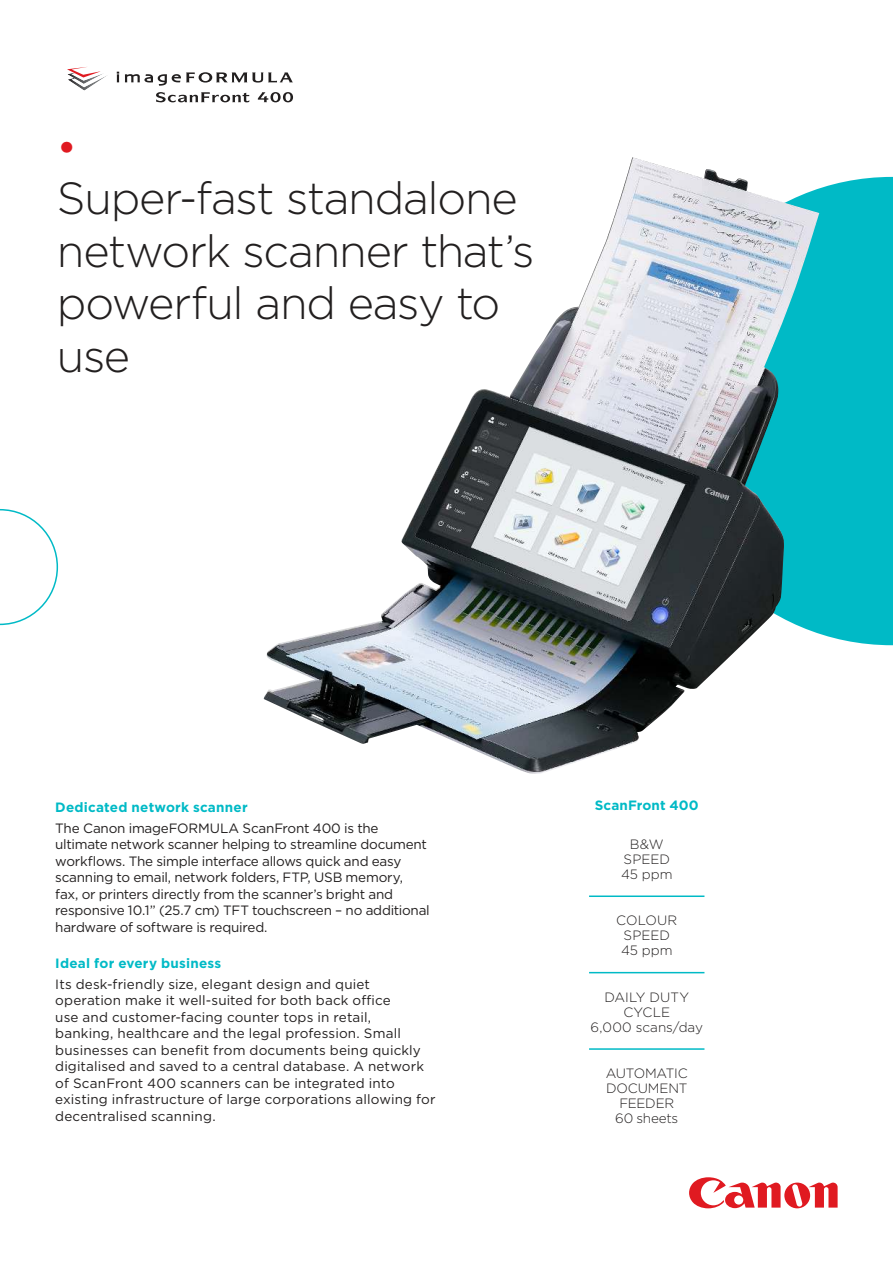
<style>
.page{position:relative;width:893px;height:1263px;background:#fff}
.page>*{position:absolute;margin:0;border:0;box-sizing:border-box;transform-origin:0 0}
.t1{font:300 45px/52.5px "Gotham";letter-spacing:-.03em;color:#221f1f}
.t2{font:42px "Gotham";color:#e01a21}
.t3{font:13.5px/16.5px "Gotham";color:#221f1f}
.t4{font:300 13.5px/15px "Gotham";letter-spacing:-.005em;color:#221f1f;text-align:center}
.t5{font:700 13.5px "Gotham";letter-spacing:.015em;color:#00bac6}
</style>
<div class="page">
<svg style="left:658px;top:177px;width:235px;height:468px;background:#15bdc9"></svg>
<svg style="left:689px;top:1177px;width:149px;height:31px"></svg>
<svg style="left:0;top:509px;width:58px;height:116px"></svg>
<img style="left:264px;top:196px;width:543px;height:578px">
<hr style="left:589px;top:895px;width:115px;height:2px;background:#00bac6">
<hr style="left:589px;top:972px;width:115px;height:1px;background:#00bac6">
<hr style="left:589px;top:1048px;width:115px;height:2px;background:#00bac6">
<img style="left:67px;top:72px;width:39px;height:19px">
<svg style="left:117px;top:72px;width:2px;height:10px"></svg>
<svg style="left:125px;top:72px;width:168px;height:14px"></svg>
<svg style="left:156px;top:92px;width:93px;height:10px"></svg>
<svg style="left:258px;top:92px;width:35px;height:10px"></svg>
<h2 class="t2" style="left:57px;top:127px;width:22px">•</h2>
<h1 class="t1" style="left:57px;top:175px;width:479px">Super-fast standalone network scanner that’s powerful and easy to use</h1>
<p class="t5" style="left:55px;top:801px;width:194px">Dedicated network scanner</p>
<p class="t3" style="left:55px;top:820px;width:376px">The Canon imageFORMULA ScanFront 400 is the ultimate network scanner helping to streamline document worklows. The simple interface allows quick and easy scanning to email, network folders, FTP, USB memory,<br>fax, or printers directly from the scanner’s bright and responsive 10.1” (25.7 cm) TFT touchscreen – no additional hardware of software is required.</p>
<p class="t5" style="left:55px;top:957px;width:168px">Ideal for every business</p>
<p class="t3" style="left:55px;top:976px;width:382px">Its desk-friendly size, elegant design and quiet operation make it well-suited for both back oice<br>use and customer-facing counter tops in retail,<br>banking, healthcare and the legal profession. Small businesses can beneit from documents being quickly digitalised and saved to a central database. A network of ScanFront 400 scanners can be integrated into existing infrastructure of large corporations allowing for decentralised scanning.</p>
<p class="t5" style="left:595px;top:799px;width:105px">ScanFront 400</p>
<p class="t4" style="left:621px;top:837px;width:53px">B&amp;W<br>SPEED<br>45 ppm</p>
<p class="t4" style="left:616px;top:914px;width:63px">COLOUR<br>SPEED<br>45 ppm</p>
<p class="t4" style="left:591px;top:990px;width:114px">DAILY DUTY<br>CYCLE<br>6,000 scans/day</p>
<p class="t4" style="left:606px;top:1067px;width:83px">AUTOMATIC<br>DOCUMENT<br>FEEDER<br>60 sheets</p>
</div>
